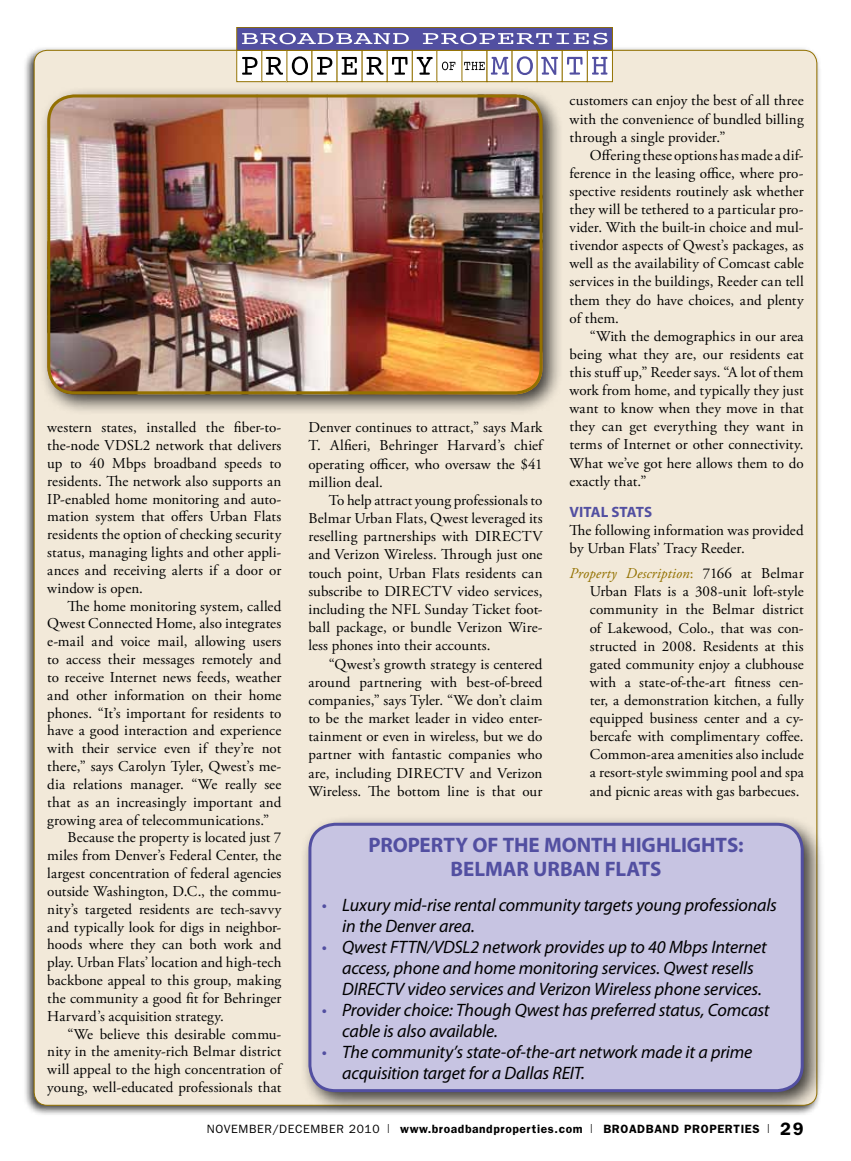
<style>
.page{position:relative;width:851px;height:1161px;background:#fff}
.page>*{position:absolute;margin:0;border:0;box-sizing:border-box;transform-origin:0 0}
.t1{font:700 21px/24px "Myriad Pro";color:#524fa1;text-align:center}
.t2{font:italic 18px/21px "Myriad Pro";letter-spacing:-.01em;color:#000}
.t3{font:15px/18.1px "Adobe Garamond Pro";letter-spacing:.005em;color:#000;text-align:justify}
.t4{font:700 15px "Myriad Pro";color:#524fa1}
.t5{font:600 12px "Franklin Gothic";letter-spacing:.05em;color:#000}
.s1{font-style:italic;color:#937100}
.s2{color:#937100}
.s3{color:#524fa1}
.s4{font-weight:400}
.s5{font-family:"Helvetica";font-weight:300;font-stretch:condensed}
.s6{font-size:18px}
</style>
<div class="page">
<div style="left:23px;top:45px;width:798px;height:1072px;background:#000;opacity:.75"></div>
<div style="left:34px;top:50px;width:782px;height:1055px;background:#f2e9d9;border-radius:13px"></div>
<div style="left:237px;top:50px;width:25px;height:32px;background:#fff"></div>
<div style="left:236px;top:50px;width:26px;height:32px;border:1px solid #937100"></div>
<div style="left:262px;top:50px;width:25px;height:32px;background:#fff"></div>
<div style="left:261px;top:50px;width:26px;height:32px;border:1px solid #937100"></div>
<div style="left:287px;top:50px;width:25px;height:32px;background:#fff"></div>
<div style="left:312px;top:50px;width:25px;height:32px;background:#fff"></div>
<div style="left:337px;top:50px;width:25px;height:32px;background:#fff"></div>
<div style="left:362px;top:50px;width:25px;height:32px;background:#fff"></div>
<div style="left:387px;top:50px;width:25px;height:32px;background:#fff"></div>
<div style="left:412px;top:50px;width:25px;height:32px;background:#fff"></div>
<div style="left:412px;top:50px;width:26px;height:32px;border:1px solid #937100"></div>
<div style="left:437px;top:50px;width:25px;height:32px;background:#fff"></div>
<div style="left:436px;top:50px;width:26px;height:32px;border:1px solid #937100"></div>
<div style="left:462px;top:50px;width:25px;height:32px;background:#fff"></div>
<div style="left:461px;top:50px;width:26px;height:32px;border:1px solid #937100"></div>
<div style="left:487px;top:50px;width:25px;height:32px;background:#fff"></div>
<div style="left:512px;top:50px;width:25px;height:32px;background:#fff"></div>
<div style="left:537px;top:50px;width:25px;height:32px;background:#fff"></div>
<div style="left:562px;top:50px;width:25px;height:32px;background:#fff"></div>
<div style="left:562px;top:50px;width:25px;height:32px;border:1px solid #937100"></div>
<div style="left:587px;top:50px;width:25px;height:32px;background:#fff"></div>
<div style="left:587px;top:50px;width:25px;height:32px;border:1px solid #937100"></div>
<svg style="left:242px;top:57px;width:15px;height:18px"></svg>
<svg style="left:266px;top:57px;width:17px;height:18px"></svg>
<svg style="left:292px;top:56px;width:16px;height:19px"></svg>
<svg style="left:317px;top:57px;width:15px;height:18px"></svg>
<svg style="left:341px;top:57px;width:16px;height:18px"></svg>
<svg style="left:366px;top:57px;width:17px;height:18px"></svg>
<svg style="left:392px;top:57px;width:15px;height:18px"></svg>
<svg style="left:416px;top:57px;width:16px;height:18px"></svg>
<svg style="left:491px;top:57px;width:18px;height:18px"></svg>
<svg style="left:516px;top:56px;width:17px;height:19px"></svg>
<svg style="left:541px;top:57px;width:17px;height:18px"></svg>
<svg style="left:567px;top:57px;width:15px;height:18px"></svg>
<svg style="left:592px;top:57px;width:15px;height:18px"></svg>
<svg style="left:464px;top:62px;width:20px;height:8px"></svg>
<svg style="left:442px;top:62px;width:13px;height:8px"></svg>
<div style="left:237px;top:27px;width:375px;height:23px;background:#524fa1"></div>
<div style="left:236px;top:27px;width:376px;height:24px;border:1px solid #937100"></div>
<svg style="left:242px;top:33px;width:167px;height:11px"></svg>
<svg style="left:423px;top:33px;width:184px;height:11px"></svg>
<div style="left:39px;top:86px;width:524px;height:329px;background:#000;opacity:.75"></div>
<img style="left:47px;top:94px;width:495px;height:300px">
<div style="left:47px;top:94px;width:495px;height:300px;border:3px solid #937100;border-radius:26px"></div>
<div style="left:299px;top:814px;width:526px;height:299px;background:#000;opacity:.75"></div>
<div style="left:310px;top:824px;width:492px;height:267px;background:#c7c4e2;border-radius:26px"></div>
<div style="left:308px;top:823px;width:495px;height:269px;border:3px solid #524fa1;border-radius:26px"></div>
<p class="t3" style="left:47px;top:419px;width:235px">western states, installed the fiber-to&shy;the-node VDSL2 network that delivers up to 40 Mbps broadband speeds to residents. The network also supports an IP-enabled home monitoring and auto&shy;mation system that offers Urban Flats residents the option of checking security status, managing lights and other appli&shy;ances and receiving alerts if a door or window is open.</p>
<p class="t3" style="left:68px;top:597px;width:215px">The home monitoring system, called</p>
<p class="t3" style="left:47px;top:615px;width:235px">Qwest Connected Home, also integrates</p>
<p class="t3" style="left:47px;top:633px;width:235px">e-mail and voice mail, allowing users</p>
<p class="t3" style="left:47px;top:651px;width:235px">to access their messages remotely and</p>
<p class="t3" style="left:47px;top:669px;width:235px">to receive Internet news feeds, weather</p>
<p class="t3" style="left:47px;top:686px;width:235px">and other information on their home</p>
<p class="t3" style="left:47px;top:704px;width:235px">phones. “It’s important for residents to</p>
<p class="t3" style="left:47px;top:722px;width:236px">have a good interaction and experience</p>
<p class="t3" style="left:47px;top:740px;width:235px">with their service even if they’re not</p>
<p class="t3" style="left:47px;top:758px;width:235px">there,” says Carolyn Tyler, Qwest’s me-</p>
<p class="t3" style="left:47px;top:776px;width:235px">dia relations manager. “We really see</p>
<p class="t3" style="left:47px;top:793px;width:235px">that as an increasingly important and</p>
<p class="t3" style="left:47px;top:811px;width:223px">growing area of telecommunications.”</p>
<p class="t3" style="left:68px;top:829px;width:215px">Because the property is located just 7</p>
<p class="t3" style="left:47px;top:847px;width:235px">miles from Denver’s Federal Center, the</p>
<p class="t3" style="left:47px;top:865px;width:236px">largest concentration of federal agencies</p>
<p class="t3" style="left:47px;top:883px;width:235px">outside Washington, D.C., the commu-</p>
<p class="t3" style="left:47px;top:900px;width:235px">nity’s targeted residents are tech-savvy</p>
<p class="t3" style="left:47px;top:918px;width:235px">and typically look for digs in neighbor-</p>
<p class="t3" style="left:47px;top:936px;width:235px">hoods where they can both work and</p>
<p class="t3" style="left:47px;top:954px;width:236px">play. Urban Flats’ location and high-tech</p>
<p class="t3" style="left:47px;top:972px;width:235px">backbone appeal to this group, making</p>
<p class="t3" style="left:47px;top:990px;width:235px">the community a good fit for Behringer</p>
<p class="t3" style="left:47px;top:1007px;width:178px">Harvard’s acquisition strategy.</p>
<p class="t3" style="left:68px;top:1025px;width:215px">“We believe this desirable commu-</p>
<p class="t3" style="left:47px;top:1043px;width:235px">nity in the amenity-rich Belmar district</p>
<p class="t3" style="left:47px;top:1061px;width:236px">will appeal to the high concentration of</p>
<p class="t3" style="left:47px;top:1079px;width:235px">young, well-educated professionals that</p>
<p class="t3" style="left:308px;top:419px;width:236px">Denver continues to attract,” says Mark T. Alfieri, Behringer Harvard’s chief operating officer, who oversaw the $41 million deal.</p>
<p class="t3" style="left:308px;top:492px;width:236px;text-indent:20px">To help attract young professionals to Belmar Urban Flats, Qwest leveraged its reselling partnerships with DIRECTV and Verizon Wireless. Through just one touch point, Urban Flats residents can subscribe to DIRECTV video services, including the NFL Sunday Ticket foot&shy;ball package, or bundle Verizon Wire&shy;less phones into their accounts.</p>
<p class="t3" style="left:308px;top:655px;width:235px;text-indent:20px">“Qwest’s growth strategy is centered around partnering with best-of-breed companies,” says Tyler. “We don’t claim to be the market leader in video enter&shy;tainment or even in wireless, but we do partner with fantastic companies who are, including DIRECTV and Verizon Wireless. The bottom line is that our</p>
<p class="t3" style="left:569px;top:92px;width:235px">customers can enjoy the best of all three with the convenience of bundled billing through a single provider.”</p>
<p class="t3" style="left:569px;top:146px;width:236px;text-indent:20px">Offering these options has made a dif&shy;ference in the leasing office, where pro&shy;spective residents routinely ask whether they will be tethered to a particular pro&shy;vider. With the built-in choice and mul&shy;tivendor aspects of Qwest’s packages, as well as the availability of Comcast cable services in the buildings, Reeder can tell them they do have choices, and plenty of them.</p>
<p class="t3" style="left:569px;top:327px;width:236px;text-indent:20px">“With the demographics in our area being what they are, our residents eat this stuff up,” Reeder says. “A lot of them work from home, and typically they just want to know when they move in that they can get everything they want in terms of Internet or other connectivity.<br>What we’ve got here allows them to do exactly that.”</p>
<p class="t4" style="left:569px;top:504px;width:84px">VITAL STATS</p>
<p class="t3" style="left:569px;top:522px;width:235px">The following information was provided by Urban Flats’ Tracy Reeder.</p>
<p class="t3" style="left:590px;top:565px;width:215px;text-indent:-20px"><span class="s1">Property Description</span><span class="s2">:</span> 7166 at Belmar Urban Flats is a 308-unit loft-style community in the Belmar district of Lakewood, Colo., that was con&shy;structed in 2008. Residents at this gated community enjoy a clubhouse with a state-of-the-art fitness cen&shy;ter, a demonstration kitchen, a fully equipped business center and a cy&shy;bercafe with complimentary coffee.<br>Common-area amenities also include a resort-style swimming pool and spa and picnic areas with gas barbecues.</p>
<h1 class="t1" style="left:368px;top:833px;width:376px">PROPERTY OF THE MONTH HIGHLIGHTS:<br>BELMAR URBAN FLATS</h1>
<p class="t2" style="left:342px;top:894px;width:436px;text-indent:-20px"><span class="s3">•</span> Luxury mid-rise rental community targets young professionals in the Denver area.</p>
<p class="t2" style="left:342px;top:936px;width:426px;text-indent:-20px"><span class="s3">•</span> Qwest FTTN/VDSL2 network provides up to 40 Mbps Internet access, phone and home monitoring services. Qwest resells<br>DIRECTV video services and Verizon Wireless phone services.</p>
<p class="t2" style="left:342px;top:999px;width:429px;text-indent:-20px"><span class="s3">•</span> Provider choice: Though Qwest has preferred status, Comcast cable is also available.</p>
<p class="t2" style="left:342px;top:1041px;width:411px;text-indent:-20px"><span class="s3">•</span> The community’s state-of-the-art network made it a prime acquisition target for a Dallas REIT.</p>
<p class="t5" style="left:207px;top:1122px;width:598px"><span class="s4">NOVEMBER/DECEMBER 2010</span> <span class="s5">|</span> www.broadbandproperties.com <span class="s5">|</span> BROADBAND PROPERTIES <span class="s5">|</span> <span class="s6">29</span></p>
</div>
